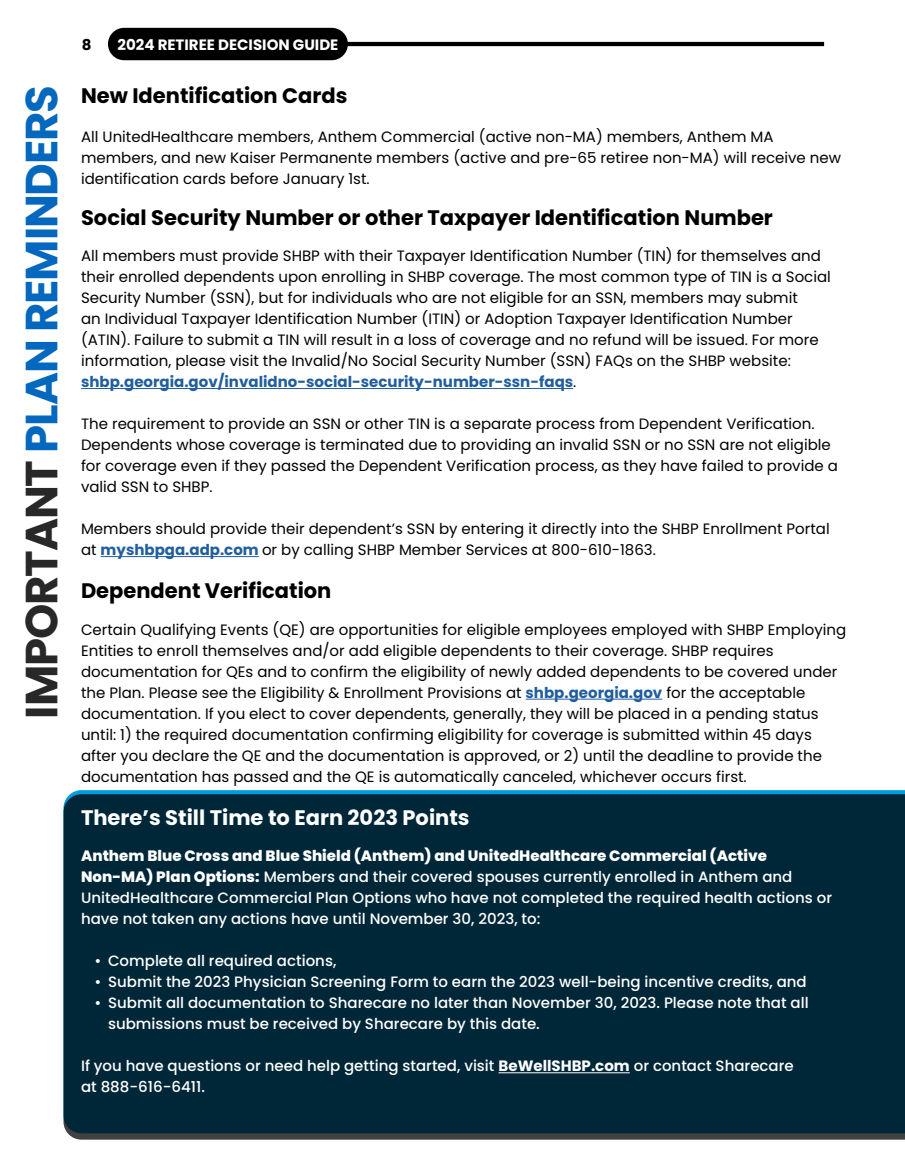
<style>
.page{position:relative;width:905px;height:1175px;background:#fff}
.page>*{position:absolute;margin:0;border:0;box-sizing:border-box;transform-origin:0 0}
.t1{font:700 45px "Poppins";letter-spacing:-.025em;color:#0468bf}
.t2{font:700 21px "Poppins";color:#000}
.t3{font:700 21px "Poppins";color:#fff}
.t4{font:15px/21px "Poppins";color:#000}
.t5{font:500 15px/21px "Poppins";color:#fff}
.t6{font:700 15px "Poppins";color:#fff}
.t7{font:700 15px "Poppins";color:#000}
.s1{color:#292829}
.s2{font-weight:700;color:#215e9e}
.s3{font-weight:800}
.s4{font-weight:700}
</style>
<div class="page">
<div style="left:63px;top:794px;width:841px;height:345px;background:#002738"></div>
<hr style="left:81px;top:388px;width:492px;height:1px;background:#215e9e">
<hr style="left:101px;top:556px;width:158px;height:1px;background:#215e9e">
<hr style="left:525px;top:698px;width:137px;height:1px;background:#215e9e">
<hr style="left:498px;top:1072px;width:131px;height:1px;background:#fff">
<hr style="left:323px;top:42px;width:501px;height:4px;background:#000">
<div style="left:108px;top:28px;width:240px;height:32px;background:#000;border-radius:16px"></div>
<h1 class="t1" style="left:16px;top:718px;width:635px;rotate:-90deg"><span class="s1">IMPORTANT</span> PLAN REMINDERS</h1>
<p class="t7" style="left:82px;top:36px;width:11px">8</p>
<p class="t6" style="left:117px;top:36px;width:222px">2024 RETIREE DECISION GUIDE</p>
<h2 class="t2" style="left:81px;top:84px;width:268px">New Identification Cards</h2>
<p class="t4" style="left:81px;top:126px;width:761px">All UnitedHealthcare members, Anthem Commercial (active non-MA) members, Anthem MA members, and new Kaiser Permanente members (active and pre-65 retiree non-MA) will receive new identification cards before January 1st.</p>
<h2 class="t2" style="left:81px;top:205px;width:693px">Social Security Number or other Taxpayer Identification Number</h2>
<p class="t4" style="left:81px;top:245px;width:751px">All members must provide SHBP with their Taxpayer Identification Number (TIN) for themselves and their enrolled dependents upon enrolling in SHBP coverage. The most common type of TIN is a Social Security Number (SSN), but for individuals who are not eligible for an SSN, members may submit<br>an Individual Taxpayer Identification Number (ITIN) or Adoption Taxpayer Identification Number (ATIN). Failure to submit a TIN will result in a loss of coverage and no refund will be issued. For more information, please visit the Invalid/No Social Security Number (SSN) FAQs on the SHBP website: <span class="s2">shbp.georgia.gov/invalidno-social-security-number-ssn-faqs</span>.</p>
<p class="t4" style="left:81px;top:413px;width:758px">The requirement to provide an SSN or other TIN is a separate process from Dependent Verification.<br>Dependents whose coverage is terminated due to providing an invalid SSN or no SSN are not eligible for coverage even if they passed the Dependent Verification process, as they have failed to provide a valid SSN to SHBP.</p>
<p class="t4" style="left:81px;top:518px;width:750px">Members should provide their dependent’s SSN by entering it directly into the SHBP Enrollment Portal at <span class="s2">myshbpga.adp.com</span> or by calling SHBP Member Services at 800-610-1863.</p>
<h2 class="t2" style="left:81px;top:579px;width:252px">Dependent Verification</h2>
<p class="t4" style="left:81px;top:619px;width:766px">Certain Qualifying Events (QE) are opportunities for eligible employees employed with SHBP Employing Entities to enroll themselves and/or add eligible dependents to their coverage. SHBP requires documentation for QEs and to confirm the eligibility of newly added dependents to be covered under the Plan. Please see the Eligibility &amp; Enrollment Provisions at <span class="s2">shbp.georgia.gov</span> for the acceptable documentation. If you elect to cover dependents, generally, they will be placed in a pending status until: 1) the required documentation confirming eligibility for coverage is submitted within 45 days after you declare the QE and the documentation is approved, or 2) until the deadline to provide the documentation has passed and the QE is automatically canceled, whichever occurs first.</p>
<h2 class="t3" style="left:81px;top:805px;width:390px">There’s Still Time to Earn 2023 Points</h2>
<p class="t5" style="left:81px;top:845px;width:752px"><span class="s3">Anthem Blue Cross and Blue Shield (Anthem) and UnitedHealthcare Commercial (Active Non-MA) Plan Options:</span> Members and their covered spouses currently enrolled in Anthem and UnitedHealthcare Commercial Plan Options who have not completed the required health actions or have not taken any actions have until November 30, 2023, to:</p>
<p class="t5" style="left:94px;top:950px;width:243px">• Complete all required actions,</p>
<p class="t5" style="left:94px;top:971px;width:713px">• Submit the 2023 Physician Screening Form to earn the 2023 well-being incentive credits, and</p>
<p class="t5" style="left:108px;top:992px;width:702px;text-indent:-14px">• Submit all documentation to Sharecare no later than November 30, 2023. Please note that all submissions must be received by Sharecare by this date.</p>
<p class="t5" style="left:81px;top:1055px;width:714px">If you have questions or need help getting started, visit <span class="s4">BeWellSHBP.com</span> or contact Sharecare at 888-616-6411.</p>
</div>
